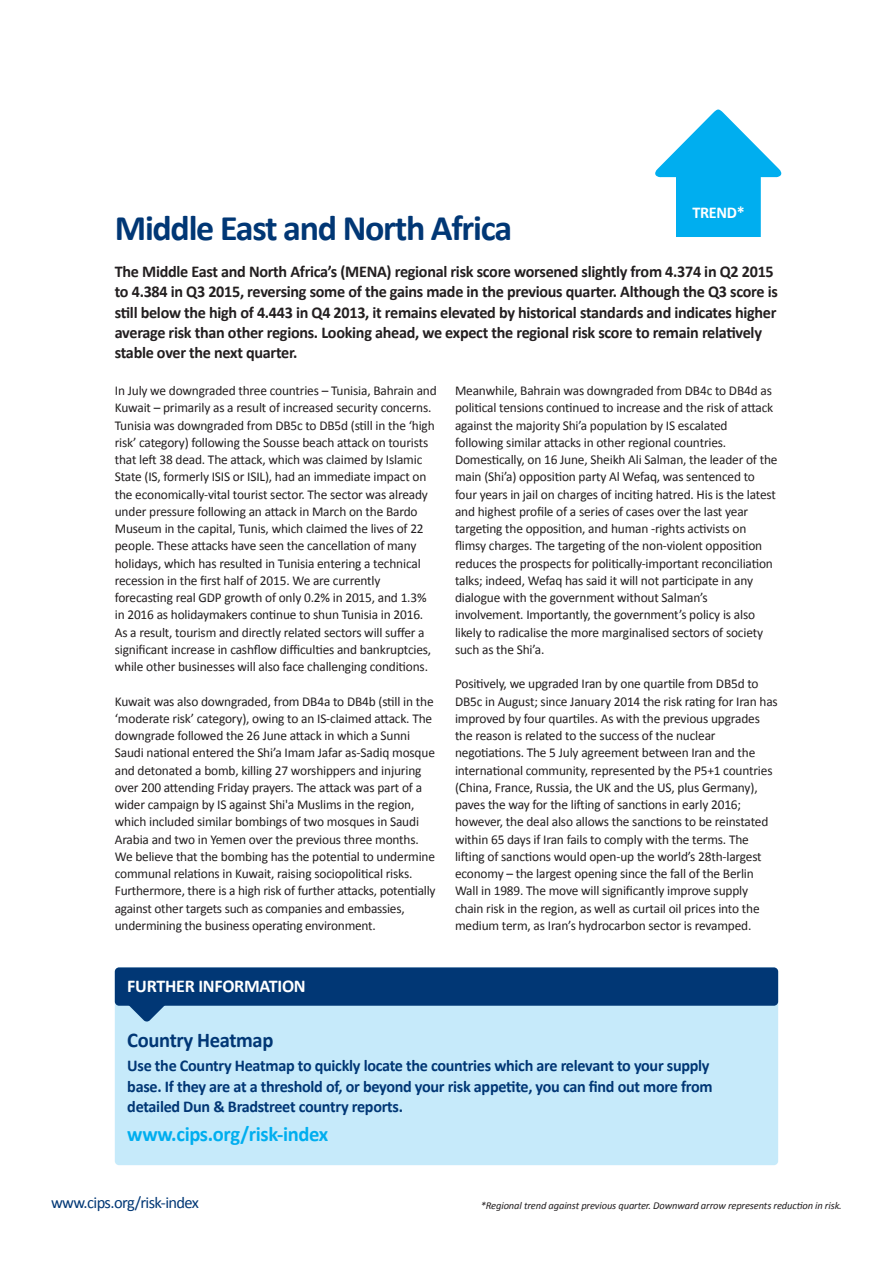
<style>
.page{position:relative;width:893px;height:1263px;background:#fff}
.page>*{position:absolute;margin:0;border:0;box-sizing:border-box;transform-origin:0 0}
.t1{font:700 36px "Calibri";letter-spacing:-.035em;color:#013775}
.t2{font:700 21px "Calibri";letter-spacing:-.02em;color:#00aeef}
.t3{font:700 21px "Calibri";letter-spacing:-.02em;color:#013775}
.t4{font:700 18px "Calibri";letter-spacing:-.015em;color:#fff}
.t5{font:700 16.5px/20.2px "Calibri";letter-spacing:-.02em;color:#231f20}
.t6{font:700 16.5px/20.2px "Calibri";letter-spacing:-.02em;color:#013775}
.t7{font:16.5px "Calibri";letter-spacing:-.035em;color:#013775}
.t8{font:700 16.5px "Calibri";letter-spacing:-.02em;color:#fff}
.t9{font:13.5px/17.2px "Calibri";letter-spacing:-.015em;color:#231f20}
.t10{font:italic 10.5px "Calibri";letter-spacing:-.015em;color:#231f20}
</style>
<div class="page">
<div style="left:115px;top:967px;width:663px;height:198px;background:#c6eafa;border-radius:4px"></div>
<svg style="left:129px;top:1006px;width:35px;height:16px"></svg>
<div style="left:115px;top:967px;width:663px;height:39px;background:#013775;border-radius:4px"></div>
<svg style="left:655px;top:109px;width:127px;height:128px"></svg>
<p class="t8" style="left:692px;top:203px;width:54px">TREND*</p>
<h1 class="t1" style="left:115px;top:205px;width:399px">Middle East and North Africa</h1>
<p class="t5" style="left:115px;top:261px;width:664px">The Middle East and North Africa’s (MENA) regional risk score worsened slightly from 4.374 in Q2 2015 to 4.384 in Q3 2015, reversing some of the gains made in the previous quarter. Although the Q3 score is still below the high of 4.443 in Q4 2013, it remains elevated by historical standards and indicates higher average risk than other regions. Looking ahead, we expect the regional risk score to remain relatively stable over the next quarter.</p>
<p class="t9" style="left:115px;top:382px;width:323px">In July we downgraded three countries – Tunisia, Bahrain and Kuwait – primarily as a result of increased security concerns.<br>Tunisia was downgraded from DB5c to DB5d (still in the ‘high risk’ category) following the Sousse beach attack on tourists that left 38 dead. The attack, which was claimed by Islamic State (IS, formerly ISIS or ISIL), had an immediate impact on the economically-vital tourist sector. The sector was already under pressure following an attack in March on the Bardo Museum in the capital, Tunis, which claimed the lives of 22 people. These attacks have seen the cancellation of many holidays, which has resulted in Tunisia entering a technical recession in the first half of 2015. We are currently forecasting real GDP growth of only 0.2% in 2015, and 1.3% in 2016 as holidaymakers continue to shun Tunisia in 2016.<br>As a result, tourism and directly related sectors will suffer a significant increase in cashflow difficulties and bankruptcies, while other businesses will also face challenging conditions.</p>
<p class="t9" style="left:115px;top:692px;width:322px">Kuwait was also downgraded, from DB4a to DB4b (still in the ‘moderate risk’ category), owing to an IS-claimed attack. The downgrade followed the 26 June attack in which a Sunni Saudi national entered the Shi’a Imam Jafar as-Sadiq mosque and detonated a bomb, killing 27 worshippers and injuring over 200 attending Friday prayers. The attack was part of a wider campaign by IS against Shi'a Muslims in the region, which included similar bombings of two mosques in Saudi Arabia and two in Yemen over the previous three months.<br>We believe that the bombing has the potential to undermine communal relations in Kuwait, raising sociopolitical risks.<br>Furthermore, there is a high risk of further attacks, potentially against other targets such as companies and embassies, undermining the business operating environment.</p>
<p class="t9" style="left:455px;top:382px;width:324px">Meanwhile, Bahrain was downgraded from DB4c to DB4d as political tensions continued to increase and the risk of attack against the majority Shi’a population by IS escalated following similar attacks in other regional countries.<br>Domestically, on 16 June, Sheikh Ali Salman, the leader of the main (Shi’a) opposition party Al Wefaq, was sentenced to four years in jail on charges of inciting hatred. His is the latest and highest profile of a series of cases over the last year targeting the opposition, and human -rights activists on flimsy charges. The targeting of the non-violent opposition reduces the prospects for politically-important reconciliation talks; indeed, Wefaq has said it will not participate in any dialogue with the government without Salman’s involvement. Importantly, the government’s policy is also likely to radicalise the more marginalised sectors of society such as the Shi’a.</p>
<p class="t9" style="left:455px;top:675px;width:324px">Positively, we upgraded Iran by one quartile from DB5d to DB5c in August; since January 2014 the risk rating for Iran has improved by four quartiles. As with the previous upgrades the reason is related to the success of the nuclear negotiations. The 5 July agreement between Iran and the international community, represented by the P5+1 countries (China, France, Russia, the UK and the US, plus Germany), paves the way for the lifting of sanctions in early 2016; however, the deal also allows the sanctions to be reinstated within 65 days if Iran fails to comply with the terms. The lifting of sanctions would open-up the world’s 28th-largest economy – the largest opening since the fall of the Berlin Wall in 1989. The move will significantly improve supply chain risk in the region, as well as curtail oil prices into the medium term, as Iran’s hydrocarbon sector is revamped.</p>
<h3 class="t4" style="left:127px;top:975px;width:180px">FURTHER INFORMATION</h3>
<h2 class="t3" style="left:127px;top:1027px;width:148px">Country Heatmap</h2>
<p class="t6" style="left:127px;top:1056px;width:587px">Use the Country Heatmap to quickly locate the countries which are relevant to your supply base. If they are at a threshold of, or beyond your risk appetite, you can find out more from detailed Dun &amp; Bradstreet country reports.</p>
<h2 class="t2" style="left:127px;top:1121px;width:202px">www.cips.org/risk-index</h2>
<p class="t7" style="left:51px;top:1192px;width:150px">www.cips.org/risk-index</p>
<p class="t10" style="left:481px;top:1199px;width:363px">*Regional trend against previous quarter. Downward arrow represents reduction in risk.</p>
</div>
